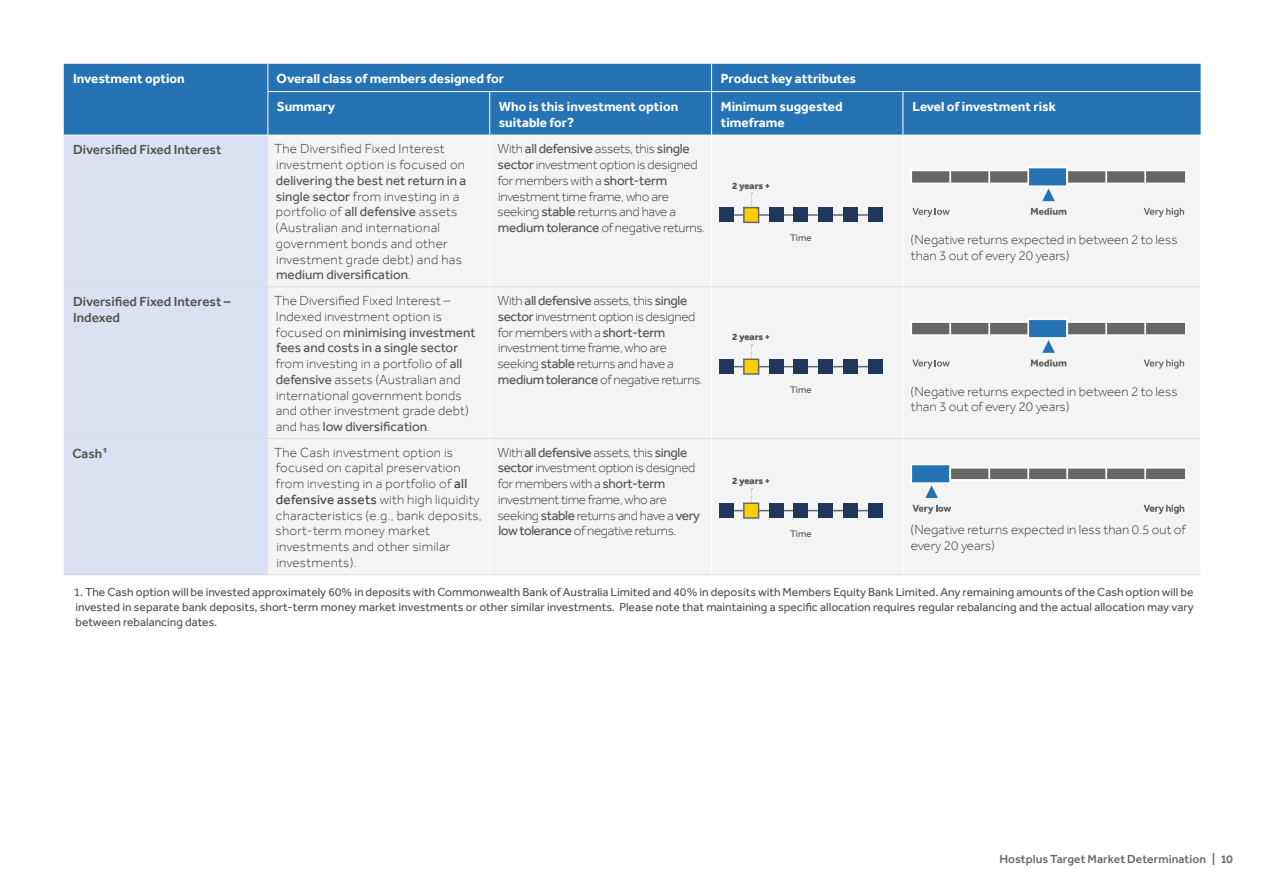
<style>
.page{position:relative;width:1263px;height:893px;background:#fff}
.page>*{position:absolute;margin:0;border:0;box-sizing:border-box;transform-origin:0 0}
.t1{font:300 13.5px/15.8px "Effra";letter-spacing:.02em;color:#413c38}
.t2{font:300 13.5px/15.8px "Effra";color:#413c38}
.t3{font:300 13.5px/15.8px "Effra";letter-spacing:-.025em;color:#413c38}
.t4{font:300 13.5px/15.8px "Effra";letter-spacing:-.02em;color:#413c38}
.t5{font:700 13.5px/15.8px "Effra";color:#fff}
.t6{font:500 13.5px/15.8px "Effra";color:#55524e}
.t7{font:12px/15px "Effra";color:#55524e;text-align:justify}
.t8{font:500 12px "Effra";letter-spacing:.005em;color:#6a6864}
.t9{font:800 9.75px "Effra";letter-spacing:-.005em;color:#55524e}
.t10{font:9.75px "Effra";color:#55524e}
.s1{font-weight:400;color:#55524e}
.s2{font-weight:400}
</style>
<div class="page">
<div style="left:64px;top:64px;width:1136px;height:71px;background:#2573b5"></div>
<div style="left:64px;top:136px;width:204px;height:438px;background:#d9e1f2"></div>
<div style="left:268px;top:136px;width:932px;height:438px;background:#f4f4f4"></div>
<hr style="left:64px;top:574px;width:204px;height:1px;background:#d3d3d2">
<hr style="left:268px;top:574px;width:222px;height:1px;background:#dededd">
<hr style="left:490px;top:574px;width:221px;height:1px;background:#dededd">
<hr style="left:711px;top:574px;width:192px;height:1px;background:#dededd">
<hr style="left:903px;top:574px;width:298px;height:1px;background:#dededd">
<hr style="left:64px;top:286px;width:204px;height:1px;background:#dededd">
<hr style="left:64px;top:438px;width:204px;height:1px;background:#dededd">
<svg style="left:267px;top:64px;width:1px;height:27px"></svg>
<svg style="left:711px;top:64px;width:1px;height:27px"></svg>
<hr style="left:267px;top:91px;width:223px;height:1px;background:#fff">
<hr style="left:490px;top:91px;width:221px;height:1px;background:#fff">
<hr style="left:489px;top:135px;width:1px;height:151px;background:#fff">
<hr style="left:711px;top:135px;width:1px;height:151px;background:#fff">
<hr style="left:902px;top:135px;width:1px;height:151px;background:#fff">
<hr style="left:489px;top:287px;width:1px;height:151px;background:#fff">
<hr style="left:711px;top:287px;width:1px;height:151px;background:#fff">
<hr style="left:902px;top:287px;width:1px;height:151px;background:#fff">
<hr style="left:489px;top:439px;width:1px;height:135px;background:#fff">
<hr style="left:711px;top:439px;width:1px;height:135px;background:#fff">
<hr style="left:902px;top:439px;width:1px;height:135px;background:#fff">
<hr style="left:268px;top:286px;width:222px;height:1px;background:#dededd">
<hr style="left:490px;top:286px;width:221px;height:1px;background:#dededd">
<hr style="left:268px;top:438px;width:222px;height:1px;background:#dededd">
<hr style="left:490px;top:438px;width:221px;height:1px;background:#dededd">
<hr style="left:711px;top:91px;width:192px;height:1px;background:#fff">
<hr style="left:903px;top:91px;width:297px;height:1px;background:#fff">
<hr style="left:267px;top:92px;width:1px;height:43px;background:#fff">
<hr style="left:489px;top:92px;width:1px;height:43px;background:#fff">
<hr style="left:711px;top:92px;width:1px;height:43px;background:#fff">
<hr style="left:902px;top:92px;width:1px;height:43px;background:#fff">
<hr style="left:711px;top:286px;width:192px;height:1px;background:#dededd">
<hr style="left:903px;top:286px;width:297px;height:1px;background:#dededd">
<hr style="left:711px;top:438px;width:192px;height:1px;background:#dededd">
<hr style="left:903px;top:438px;width:297px;height:1px;background:#dededd">
<svg style="left:751px;top:192px;width:1px;height:15px"></svg>
<hr style="left:726px;top:214px;width:149px;height:2px;background:#6a6864">
<div style="left:743px;top:207px;width:16px;height:16px;background:#ffcf00;border:2px solid #6a6864"></div>
<div style="left:818px;top:208px;width:15px;height:14px;background:#20365a"></div>
<div style="left:719px;top:208px;width:15px;height:14px;background:#20365a"></div>
<div style="left:793px;top:208px;width:15px;height:14px;background:#20365a"></div>
<div style="left:769px;top:208px;width:14px;height:14px;background:#20365a"></div>
<div style="left:843px;top:208px;width:15px;height:14px;background:#20365a"></div>
<div style="left:868px;top:208px;width:15px;height:14px;background:#20365a"></div>
<svg style="left:910px;top:167px;width:277px;height:34px"></svg>
<svg style="left:1144px;top:208px;width:40px;height:9px"></svg>
<svg style="left:1031px;top:208px;width:35px;height:7px"></svg>
<svg style="left:912px;top:208px;width:38px;height:9px"></svg>
<svg style="left:751px;top:344px;width:1px;height:15px"></svg>
<hr style="left:726px;top:366px;width:149px;height:1px;background:#6a6864">
<div style="left:743px;top:359px;width:16px;height:16px;background:#ffcf00;border:2px solid #6a6864"></div>
<div style="left:818px;top:359px;width:15px;height:15px;background:#20365a"></div>
<div style="left:719px;top:359px;width:15px;height:15px;background:#20365a"></div>
<div style="left:793px;top:359px;width:15px;height:15px;background:#20365a"></div>
<div style="left:769px;top:359px;width:14px;height:15px;background:#20365a"></div>
<div style="left:843px;top:359px;width:15px;height:15px;background:#20365a"></div>
<div style="left:868px;top:359px;width:15px;height:15px;background:#20365a"></div>
<svg style="left:910px;top:318px;width:277px;height:35px"></svg>
<svg style="left:1144px;top:360px;width:40px;height:9px"></svg>
<svg style="left:1031px;top:360px;width:35px;height:7px"></svg>
<svg style="left:912px;top:360px;width:38px;height:9px"></svg>
<svg style="left:751px;top:488px;width:1px;height:14px"></svg>
<hr style="left:726px;top:510px;width:149px;height:1px;background:#6a6864">
<div style="left:743px;top:502px;width:16px;height:17px;background:#ffcf00;border:2px solid #6a6864"></div>
<div style="left:818px;top:503px;width:15px;height:15px;background:#20365a"></div>
<div style="left:719px;top:503px;width:15px;height:15px;background:#20365a"></div>
<div style="left:793px;top:503px;width:15px;height:15px;background:#20365a"></div>
<div style="left:769px;top:503px;width:14px;height:15px;background:#20365a"></div>
<div style="left:843px;top:503px;width:15px;height:15px;background:#20365a"></div>
<div style="left:868px;top:503px;width:15px;height:15px;background:#20365a"></div>
<svg style="left:910px;top:464px;width:277px;height:34px"></svg>
<svg style="left:1144px;top:505px;width:40px;height:9px"></svg>
<svg style="left:912px;top:505px;width:39px;height:9px"></svg>
<p class="t5" style="left:73px;top:70px;width:113px">Investment option</p>
<p class="t5" style="left:277px;top:70px;width:229px">Overall class of members designed for</p>
<p class="t5" style="left:721px;top:70px;width:137px">Product key attributes</p>
<p class="t5" style="left:277px;top:98px;width:60px">Summary</p>
<p class="t5" style="left:499px;top:98px;width:181px">Who is this investment option suitable for?</p>
<p class="t5" style="left:721px;top:98px;width:123px">Minimum suggested timeframe</p>
<p class="t5" style="left:912px;top:98px;width:145px">Level of investment risk</p>
<p class="t6" style="left:73px;top:142px;width:150px">Diversified Fixed Interest</p>
<p class="t1" style="left:274px;top:141px;width:193px">The Diversified Fixed Interest investment option is focused on</p>
<p class="t1" style="left:276px;top:172px;width:192px"><span class="s1">delivering the best net return in a single sector</span> from investing in a portfolio of <span class="s1">all defensive</span> assets (Australian and international government bonds and other investment grade debt) and has <span class="s1">medium diversification</span>.</p>
<p class="t4" style="left:497px;top:141px;width:209px">With <span class="s1">all defensive</span> assets, this <span class="s1">single sector</span> investment option is designed for members with a <span class="s1">short-term </span>investment time frame, who are seeking <span class="s1">stable</span> returns and have a <span class="s1">medium tolerance</span> of negative returns.</p>
<p class="t9" style="left:732px;top:179px;width:40px">2 years +</p>
<p class="t2" style="left:911px;top:231px;width:268px">(Negative returns expected in between 2 to less than 3 out of every 20 years)</p>
<p class="t10" style="left:790px;top:232px;width:23px">Time</p>
<p class="t6" style="left:73px;top:293px;width:159px">Diversified Fixed Interest –<br>Indexed</p>
<p class="t2" style="left:274px;top:293px;width:203px">The Diversified Fixed Interest –<br>Indexed investment option is focused on <span class="s1">minimising investment fees and costs in a single sector </span>from investing in a portfolio of <span class="s1">all defensive</span> assets (Australian and international government bonds and other investment grade debt) and has <span class="s1">low diversification</span>.</p>
<p class="t3" style="left:497px;top:293px;width:207px">With <span class="s1">all defensive</span> assets, this <span class="s1">single sector</span> investment option is designed for members with a <span class="s1">short-term </span>investment time frame, who are seeking <span class="s1">stable</span> returns and have a <span class="s1">medium tolerance</span> of negative returns.</p>
<p class="t9" style="left:732px;top:331px;width:40px">2 years +</p>
<p class="t10" style="left:790px;top:384px;width:23px">Time</p>
<p class="t2" style="left:911px;top:383px;width:268px">(Negative returns expected in between 2 to less than 3 out of every 20 years)</p>
<p class="t6" style="left:72px;top:445px;width:36px">Cash1</p>
<p class="t1" style="left:274px;top:444px;width:209px">The Cash investment option is focused on capital preservation from investing in a portfolio of <span class="s2">all defensive assets</span> with high liquidity characteristics (e.g., bank deposits, short-term money market investments and other similar investments).</p>
<p class="t3" style="left:497px;top:444px;width:204px">With <span class="s1">all defensive</span> assets, this <span class="s1">single sector</span> investment option is designed for members with a <span class="s1">short-term </span>investment time frame, who are seeking <span class="s1">stable</span> returns and have a <span class="s1">very low tolerance</span> of negative returns.</p>
<p class="t9" style="left:732px;top:475px;width:40px">2 years +</p>
<p class="t2" style="left:911px;top:521px;width:277px">(Negative returns expected in less than 0.5 out of every 20 years)</p>
<p class="t7" style="left:75px;top:584px;width:1121px">1. The Cash option will be invested approximately 60% in deposits with Commonwealth Bank of Australia Limited and 40% in deposits with Members Equity Bank Limited. Any remaining amounts of the Cash option will be invested in separate bank deposits, short-term money market investments or other similar investments. Please note that maintaining a specific allocation requires regular rebalancing and the actual allocation may vary between rebalancing dates.</p>
<p class="t10" style="left:790px;top:528px;width:23px">Time</p>
<p class="t8" style="left:999px;top:852px;width:235px">Hostplus Target Market Determination | 10</p>
</div>
